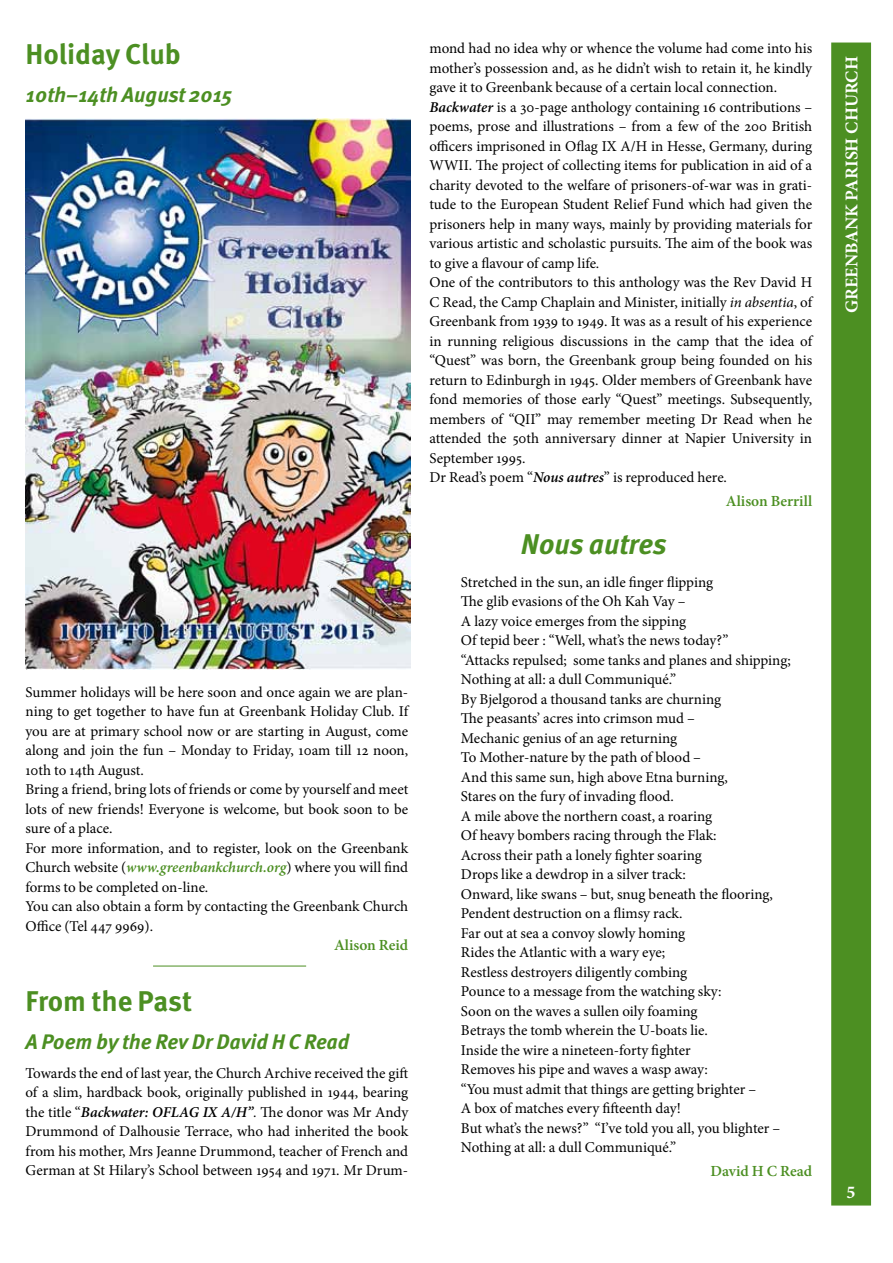
<style>
.page{position:relative;width:893px;height:1263px;background:#fff}
.page>*{position:absolute;margin:0;border:0;box-sizing:border-box;transform-origin:0 0}
.t1{font:700 28.5px "Meta Pro";color:#4c8f22}
.t2{font:italic 700 28.5px "Meta Pro";letter-spacing:-.005em;color:#4c8f22}
.t3{font:italic 700 21px "Meta Pro";color:#4c8f22}
.t4{font:700 18px "Minion Pro";color:#fff}
.t5{font:600 15.45px "Minion Pro";color:#4c8f22}
.t6{font:15px/19.5px "Minion Pro";letter-spacing:-.005em;color:#000}
.s1{font-weight:600;font-style:italic;color:#4c8f22}
.s2{font-weight:600;font-style:italic}
.s3{font-style:italic}
</style>
<div class="page">
<hr style="left:153px;top:966px;width:153px;height:1px;background:#4c8f22">
<img style="left:26px;top:118px;width:384px;height:551px">
<div style="left:831px;top:43px;width:40px;height:1162px;background:#4c8f22;border:2px solid #4c8f22"></div>
<h1 class="t1" style="left:26px;top:36px;width:157px">Holiday Club</h1>
<h2 class="t3" style="left:26px;top:82px;width:209px">10th–14th August 2015</h2>
<p class="t6" style="left:26px;top:682px;width:384px">Summer holidays will be here soon and once again we are plan&shy;ning to get together to have fun at Greenbank Holiday Club. If you are at primary school now or are starting in August, come along and join the fun – Monday to Friday, 10am till 12 noon, 10th to 14th August.<br>Bring a friend, bring lots of friends or come by yourself and meet lots of new friends! Everyone is welcome, but book soon to be sure of a place.<br>For more information, and to register, look on the Greenbank Church website (<span class="s1">www.greenbankchurch.org</span>) where you will find forms to be completed on-line.<br>You can also obtain a form by contacting the Greenbank Church Office (Tel 447 9969).</p>
<p class="t5" style="left:334px;top:934px;width:76px">Alison Reid</p>
<h1 class="t1" style="left:26px;top:983px;width:168px">From the Past</h1>
<h2 class="t3" style="left:26px;top:1029px;width:325px">A Poem by the Rev Dr David H C Read</h2>
<p class="t6" style="left:26px;top:1063px;width:384px;text-align:justify">Towards the end of last year, the Church Archive received the gift of a slim, hardback book, originally published in 1944, bearing the title “<span class="s2">Backwater: OFLAG IX A/H”</span><span class="s3">.</span> The donor was Mr Andy Drummond of Dalhousie Terrace, who had inherited the book from his mother, Mrs Jeanne Drummond, teacher of French and German at St Hilary’s School between 1954 and 1971. Mr Drum-</p>
<p class="t6" style="left:429px;top:39px;width:384px">mond had no idea why or whence the volume had come into his mother’s possession and, as he didn’t wish to retain it, he kindly gave it to Greenbank because of a certain local connection.<br><span class="s2">Backwater</span> is a 30-page anthology containing 16 contributions – poems, prose and illustrations – from a few of the 200 British officers imprisoned in Oflag IX A/H in Hesse, Germany, during WWII. The project of collecting items for publication in aid of a charity devoted to the welfare of prisoners-of-war was in grati&shy;tude to the European Student Relief Fund which had given the prisoners help in many ways, mainly by providing materials for various artistic and scholastic pursuits. The aim of the book was to give a flavour of camp life.<br>One of the contributors to this anthology was the Rev David H C Read, the Camp Chaplain and Minister, initially <span class="s3">in absentia</span>, of Greenbank from 1939 to 1949. It was as a result of his experience in running religious discussions in the camp that the idea of “Quest” was born, the Greenbank group being founded on his return to Edinburgh in 1945. Older members of Greenbank have fond memories of those early “Quest” meetings. Subsequently, members of “QII” may remember meeting Dr Read when he attended the 50th anniversary dinner at Napier University in September 1995.<br>Dr Read’s poem “<span class="s2">Nous autres</span>” is reproduced here.</p>
<p class="t5" style="left:726px;top:491px;width:88px">Alison Berrill</p>
<h1 class="t2" style="left:521px;top:526px;width:147px">Nous autres</h1>
<p class="t6" style="left:461px;top:572px;width:331px">Stretched in the sun, an idle finger flipping<br>The glib evasions of the Oh Kah Vay –<br>A lazy voice emerges from the sipping<br>Of tepid beer : “Well, what’s the news today?”<br>“Attacks repulsed; some tanks and planes and shipping; Nothing at all: a dull Communiqué.”<br>By Bjelgorod a thousand tanks are churning<br>The peasants’ acres into crimson mud –<br>Mechanic genius of an age returning<br>To Mother-nature by the path of blood –<br>And this same sun, high above Etna burning,<br>Stares on the fury of invading flood.<br>A mile above the northern coast, a roaring<br>Of heavy bombers racing through the Flak:<br>Across their path a lonely fighter soaring<br>Drops like a dewdrop in a silver track:<br>Onward, like swans – but, snug beneath the flooring, Pendent destruction on a flimsy rack.<br>Far out at sea a convoy slowly homing<br>Rides the Atlantic with a wary eye;<br>Restless destroyers diligently combing<br>Pounce to a message from the watching sky:<br>Soon on the waves a sullen oily foaming<br>Betrays the tomb wherein the U-boats lie.<br>Inside the wire a nineteen-forty fighter<br>Removes his pipe and waves a wasp away:<br>“You must admit that things are getting brighter –<br>A box of matches every fifteenth day!<br>But what’s the news?” “I’ve told you all, you blighter – Nothing at all: a dull Communiqué.”</p>
<p class="t5" style="left:710px;top:1161px;width:103px">David H C Read</p>
<p class="t4" style="left:839px;top:313px;width:258px;rotate:-90deg">GREENBANK PARISH CHURCH</p>
<p class="t4" style="left:847px;top:1180px;width:10px">5</p>
</div>
